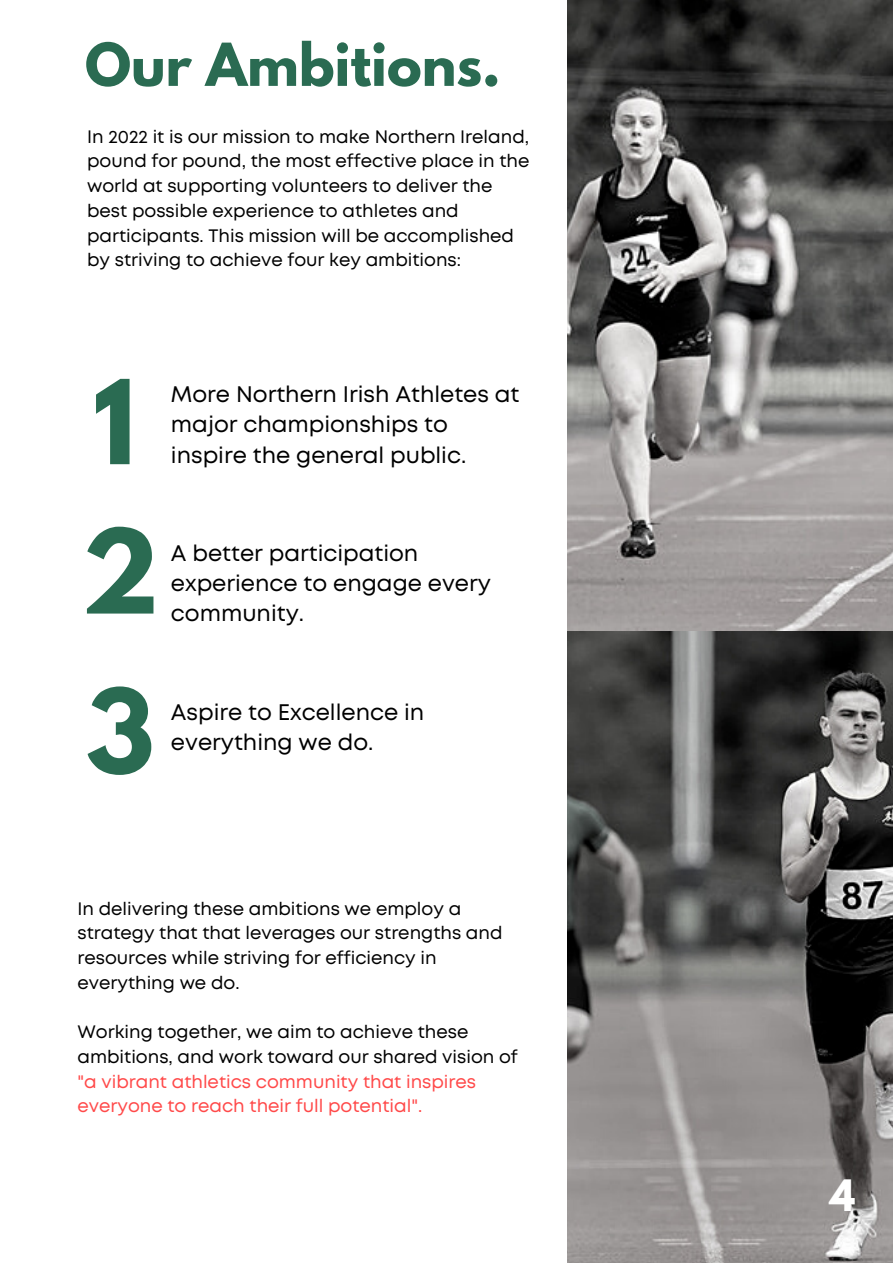
<style>
.page{position:relative;width:893px;height:1264px;background:#fff}
.page>*{position:absolute;margin:0;border:0;box-sizing:border-box;transform-origin:0 0}
.t1{font:700 103.35px/149.2px "League Spartan";color:#2a6b52}
.t2{font:700 52.5px "League Spartan";color:#2a6b52}
.t3{font:700 38.4px "League Spartan";color:#fff}
.t4{font:22.5px/30.3px "Mont";color:#000}
.t5{font:18px/24.8px "Mont";color:#000}
.t6{font:18px/24.8px "Mont";color:#ff4949}
</style>
<div class="page">
<img style="left:567px;top:0;width:325px;height:1262px">
<h2 class="t2" style="left:85px;top:39px;width:417px">Our Ambitions.</h2>
<p class="t5" style="left:87px;top:125px;width:443px">In 2022 it is our mission to make Northern Ireland, pound for pound, the most effective place in the world at supporting volunteers to deliver the best possible experience to athletes and participants. This mission will be accomplished by striving to achieve four key ambitions:</p>
<h1 class="t1" style="left:81px;top:361px;width:79px">1<br>2</h1>
<p class="t4" style="left:171px;top:381px;width:350px">More Northern Irish Athletes at major championships to inspire the general public.</p>
<p class="t4" style="left:171px;top:539px;width:321px">A better participation experience to engage every community.</p>
<h1 class="t1" style="left:86px;top:670px;width:70px">3</h1>
<p class="t4" style="left:171px;top:698px;width:255px">Aspire to Excellence in everything we do.</p>
<p class="t5" style="left:77px;top:897px;width:426px">In delivering these ambitions we employ a strategy that that leverages our strengths and resources while striving for efficiency in everything we do.</p>
<p class="t5" style="left:77px;top:1020px;width:442px">Working together, we aim to achieve these ambitions, and work toward our shared vision of</p>
<p class="t6" style="left:77px;top:1070px;width:400px">"a vibrant athletics community that inspires everyone to reach their full potential".</p>
<h3 class="t3" style="left:829px;top:1176px;width:27px">4</h3>
</div>
